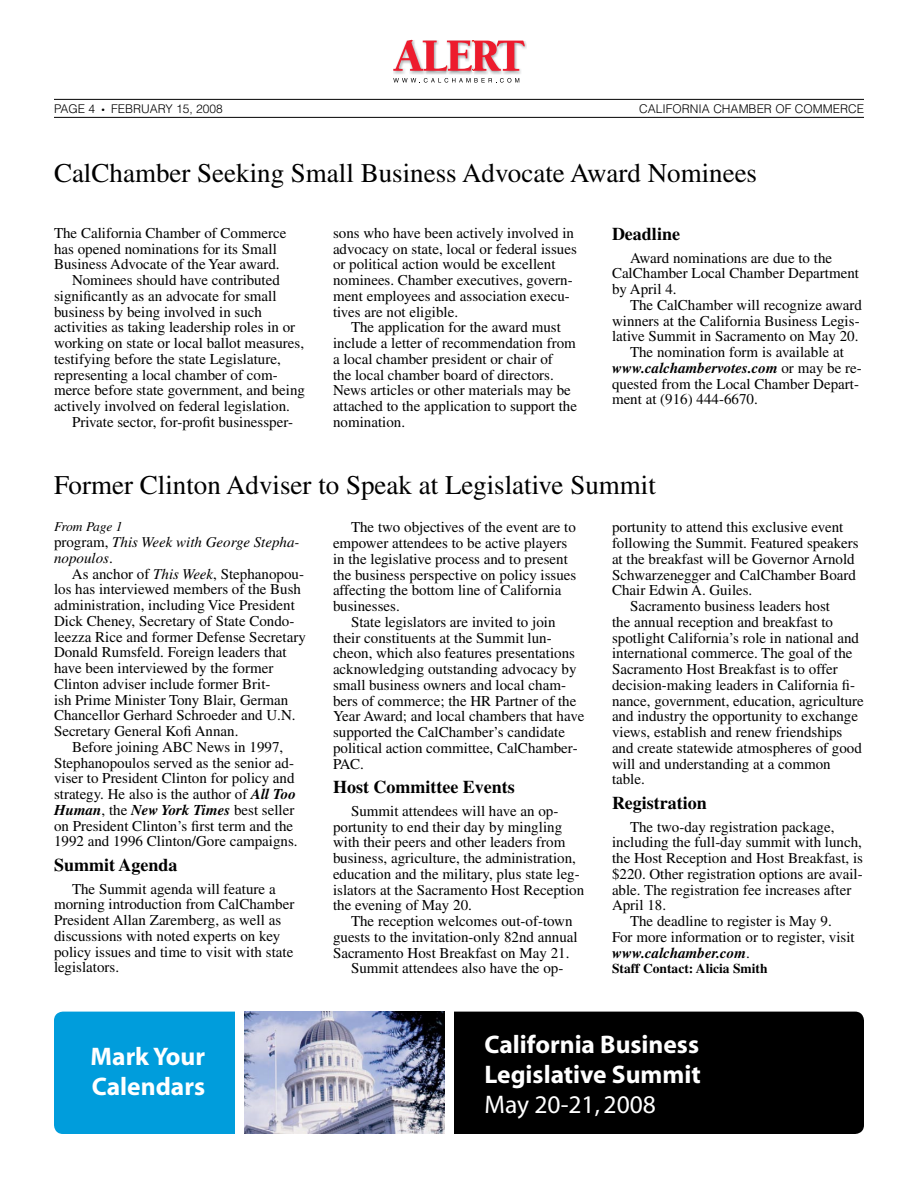
<style>
.page{position:relative;width:918px;height:1188px;background:#fff}
.page>*{position:absolute;margin:0;border:0;box-sizing:border-box;transform-origin:0 0}
.t1{font:27px "Times";color:#000}
.t2{font:700 25.5px/30px "Myriad";color:#fff}
.t3{font:25.5px "Myriad";color:#fff}
.t4{font:700 18px "Times";color:#000}
.t5{font:15px/15.8px "Times";color:#000}
.t6{font:italic 700 15px "Times";color:#000}
.t7{font:italic 15px/15.8px "Times";color:#000}
.t8{font:700 13.5px "Times";color:#000}
.t9{font:italic 13.5px "Times";letter-spacing:-.025em;color:#000}
.t10{font:300 12px "Helvetica";color:#000}
.s1{font-weight:400;font-style:normal}
.s2{font-style:normal}
.s3{font-style:italic}
.s4{font-weight:700;font-style:italic}
</style>
<div class="page">
<hr style="left:54px;top:99px;width:810px;height:1px;background:#000">
<hr style="left:54px;top:117px;width:810px;height:1px;background:#000">
<img style="left:426px;top:72px;width:21px;height:2px">
<img style="left:503px;top:41px;width:23px;height:33px">
<img style="left:393px;top:72px;width:33px;height:2px">
<img style="left:474px;top:72px;width:29px;height:2px">
<img style="left:447px;top:72px;width:27px;height:2px">
<svg style="left:393px;top:40px;width:132px;height:32px"></svg>
<svg style="left:393px;top:78px;width:126px;height:5px"></svg>
<div style="left:333px;top:1012px;width:531px;height:122px;background:#000;border-radius:9px"></div>
<div style="left:54px;top:1012px;width:294px;height:122px;background:#009ddc;border-radius:9px"></div>
<img style="left:244px;top:1012px;width:200px;height:122px">
<div style="left:235px;top:1012px;width:9px;height:122px;background:#fff"></div>
<div style="left:445px;top:1012px;width:9px;height:122px;background:#fff"></div>
<p class="t10" style="left:54px;top:101px;width:43px">PAGE 4</p>
<p class="t10" style="left:102px;top:101px;width:123px">● FEBRUARY 15, 2008</p>
<p class="t10" style="left:639px;top:101px;width:226px">CALIFORNIA CHAMBER OF COMMERCE</p>
<h1 class="t1" style="left:54px;top:157px;width:705px">CalChamber Seeking Small Business Advocate Award Nominees</h1>
<p class="t5" style="left:54px;top:225px;width:234px">The California Chamber of Commerce</p>
<p class="t5" style="left:54px;top:241px;width:224px">has opened nominations for its Small</p>
<p class="t5" style="left:54px;top:256px;width:227px">Business Advocate of the Year award.</p>
<p class="t5" style="left:72px;top:272px;width:209px">Nominees should have contributed</p>
<p class="t5" style="left:54px;top:288px;width:224px">significantly as an advocate for small</p>
<p class="t5" style="left:54px;top:304px;width:210px">business by being involved in such</p>
<p class="t5" style="left:54px;top:319px;width:243px">activities as taking leadership roles in or</p>
<p class="t5" style="left:54px;top:335px;width:252px">working on state or local ballot measures,</p>
<p class="t5" style="left:54px;top:351px;width:228px">testifying before the state Legislature,</p>
<p class="t5" style="left:54px;top:367px;width:225px">representing a local chamber of com-</p>
<p class="t5" style="left:54px;top:382px;width:253px">merce before state government, and being</p>
<p class="t5" style="left:54px;top:398px;width:237px">actively involved on federal legislation.</p>
<p class="t5" style="left:72px;top:414px;width:223px">Private sector, for-profit businessper-</p>
<p class="t5" style="left:333px;top:225px;width:245px">sons who have been actively involved in advocacy on state, local or federal issues or political action would be excellent nominees. Chamber executives, govern&shy;ment employees and association execu&shy;tives are not eligible.</p>
<p class="t5" style="left:333px;top:319px;width:246px;text-indent:18px">The application for the award must include a letter of recommendation from a local chamber president or chair of<br>the local chamber board of directors.<br>News articles or other materials may be attached to the application to support the nomination.</p>
<p class="t4" style="left:612px;top:223px;width:70px">Deadline</p>
<p class="t5" style="left:612px;top:250px;width:249px;text-indent:18px">Award nominations are due to the<br>CalChamber Local Chamber Department by April 4.</p>
<p class="t5" style="left:630px;top:297px;width:234px">The CalChamber will recognize award</p>
<p class="t5" style="left:612px;top:313px;width:249px">winners at the California Business Legis-</p>
<p class="t5" style="left:612px;top:328px;width:248px">lative Summit in Sacramento on May 20.</p>
<p class="t5" style="left:630px;top:344px;width:215px">The nomination form is available at</p>
<p class="t6" style="left:612px;top:359px;width:251px">www.calchambervotes.com <span class="s1">or may be re-</span></p>
<p class="t5" style="left:612px;top:376px;width:249px">quested from the Local Chamber Depart-</p>
<p class="t5" style="left:612px;top:391px;width:147px">ment at (916) 444-6670.</p>
<h1 class="t1" style="left:54px;top:470px;width:603px">Former Clinton Adviser to Speak at Legislative Summit</h1>
<p class="t9" style="left:54px;top:519px;width:70px">From Page 1</p>
<p class="t7" style="left:54px;top:534px;width:247px"><span class="s2">program,</span> This Week with George Stepha&shy;nopoulos<span class="s2">.</span></p>
<p class="t5" style="left:72px;top:566px;width:234px">As anchor of <span class="s3">This Week</span>, Stephanopou-</p>
<p class="t5" style="left:54px;top:581px;width:249px">los has interviewed members of the Bush</p>
<p class="t5" style="left:54px;top:597px;width:242px">administration, including Vice President</p>
<p class="t5" style="left:54px;top:613px;width:242px">Dick Cheney, Secretary of State Condo-</p>
<p class="t5" style="left:54px;top:629px;width:253px">leezza Rice and former Defense Secretary</p>
<p class="t5" style="left:54px;top:644px;width:234px">Donald Rumsfeld. Foreign leaders that</p>
<p class="t5" style="left:54px;top:660px;width:221px">have been interviewed by the former</p>
<p class="t5" style="left:54px;top:676px;width:218px">Clinton adviser include former Brit-</p>
<p class="t5" style="left:54px;top:692px;width:236px">ish Prime Minister Tony Blair, German</p>
<p class="t5" style="left:54px;top:707px;width:243px">Chancellor Gerhard Schroeder and U.N.</p>
<p class="t5" style="left:54px;top:723px;width:186px">Secretary General Kofi Annan.</p>
<p class="t5" style="left:72px;top:739px;width:213px">Before joining ABC News in 1997,</p>
<p class="t5" style="left:54px;top:755px;width:242px">Stephanopoulos served as the senior ad-</p>
<p class="t5" style="left:54px;top:770px;width:242px">viser to President Clinton for policy and</p>
<p class="t5" style="left:54px;top:786px;width:243px">strategy. He also is the author of <span class="s4">All Too</span></p>
<p class="t6" style="left:54px;top:801px;width:242px">Human<span class="s1">, the</span> New York Times <span class="s1">best seller</span></p>
<p class="t5" style="left:54px;top:818px;width:241px">on President Clinton’s first term and the</p>
<p class="t5" style="left:54px;top:833px;width:245px">1992 and 1996 Clinton/Gore campaigns.</p>
<p class="t4" style="left:54px;top:854px;width:125px">Summit Agenda</p>
<p class="t5" style="left:54px;top:881px;width:242px;text-indent:18px">The Summit agenda will feature a morning introduction from CalChamber President Allan Zaremberg, as well as discussions with noted experts on key policy issues and time to visit with state legislators.</p>
<h2 class="t2" style="left:91px;top:1042px;width:116px">Mark Your<br>Calendars</h2>
<p class="t5" style="left:333px;top:520px;width:245px;text-indent:18px">The two objectives of the event are to empower attendees to be active players in the legislative process and to present the business perspective on policy issues affecting the bottom line of California businesses.</p>
<p class="t5" style="left:333px;top:614px;width:253px;text-indent:18px">State legislators are invited to join their constituents at the Summit lun&shy;cheon, which also features presentations acknowledging outstanding advocacy by small business owners and local cham&shy;bers of commerce; the HR Partner of the Year Award; and local chambers that have supported the CalChamber’s candidate political action committee, CalChamber-PAC.</p>
<p class="t4" style="left:333px;top:777px;width:183px">Host Committee Events</p>
<p class="t5" style="left:333px;top:803px;width:253px;text-indent:18px">Summit attendees will have an op&shy;portunity to end their day by mingling with their peers and other leaders from business, agriculture, the administration, education and the military, plus state leg&shy;islators at the Sacramento Host Reception the evening of May 20.</p>
<p class="t5" style="left:351px;top:913px;width:223px">The reception welcomes out-of-town</p>
<p class="t5" style="left:333px;top:929px;width:246px">guests to the invitation-only 82nd annual</p>
<p class="t5" style="left:333px;top:945px;width:238px">Sacramento Host Breakfast on May 21.</p>
<p class="t5" style="left:351px;top:961px;width:214px">Summit attendees also have the op-</p>
<p class="t5" style="left:612px;top:520px;width:233px">portunity to attend this exclusive event</p>
<p class="t5" style="left:612px;top:535px;width:248px">following the Summit. Featured speakers</p>
<p class="t5" style="left:612px;top:551px;width:244px">at the breakfast will be Governor Arnold</p>
<p class="t5" style="left:612px;top:567px;width:246px">Schwarzenegger and CalChamber Board</p>
<p class="t5" style="left:612px;top:583px;width:142px">Chair Edwin A. Guiles.</p>
<p class="t5" style="left:630px;top:598px;width:202px">Sacramento business leaders host</p>
<p class="t5" style="left:612px;top:614px;width:223px">the annual reception and breakfast to</p>
<p class="t5" style="left:612px;top:630px;width:249px">spotlight California’s role in national and</p>
<p class="t5" style="left:612px;top:646px;width:242px">international commerce. The goal of the</p>
<p class="t5" style="left:612px;top:661px;width:227px">Sacramento Host Breakfast is to offer</p>
<p class="t5" style="left:612px;top:677px;width:245px">decision-making leaders in California fi-</p>
<p class="t5" style="left:612px;top:693px;width:253px">nance, government, education, agriculture</p>
<p class="t5" style="left:612px;top:709px;width:247px">and industry the opportunity to exchange</p>
<p class="t5" style="left:612px;top:724px;width:232px">views, establish and renew friendships</p>
<p class="t5" style="left:612px;top:740px;width:251px">and create statewide atmospheres of good</p>
<p class="t5" style="left:612px;top:756px;width:220px">will and understanding at a common</p>
<p class="t5" style="left:612px;top:772px;width:34px">table.</p>
<p class="t4" style="left:612px;top:792px;width:96px">Registration</p>
<p class="t5" style="left:630px;top:819px;width:206px">The two-day registration package,</p>
<p class="t5" style="left:612px;top:835px;width:252px">including the full-day summit with lunch,</p>
<p class="t5" style="left:612px;top:850px;width:253px">the Host Reception and Host Breakfast, is</p>
<p class="t5" style="left:612px;top:866px;width:252px">$220. Other registration options are avail-</p>
<p class="t5" style="left:612px;top:882px;width:241px">able. The registration fee increases after</p>
<p class="t5" style="left:612px;top:898px;width:56px">April 18.</p>
<p class="t5" style="left:630px;top:913px;width:203px">The deadline to register is May 9.</p>
<p class="t5" style="left:612px;top:929px;width:244px">For more information or to register, visit</p>
<p class="t6" style="left:612px;top:944px;width:139px">www.calchamber.com<span class="s1">.</span></p>
<p class="t8" style="left:612px;top:961px;width:157px">Staff Contact: Alicia Smith</p>
<h2 class="t2" style="left:484px;top:1030px;width:218px">California Business<br>Legislative Summit</h2>
<h2 class="t3" style="left:484px;top:1092px;width:173px">May 20-21, 2008</h2>
</div>
